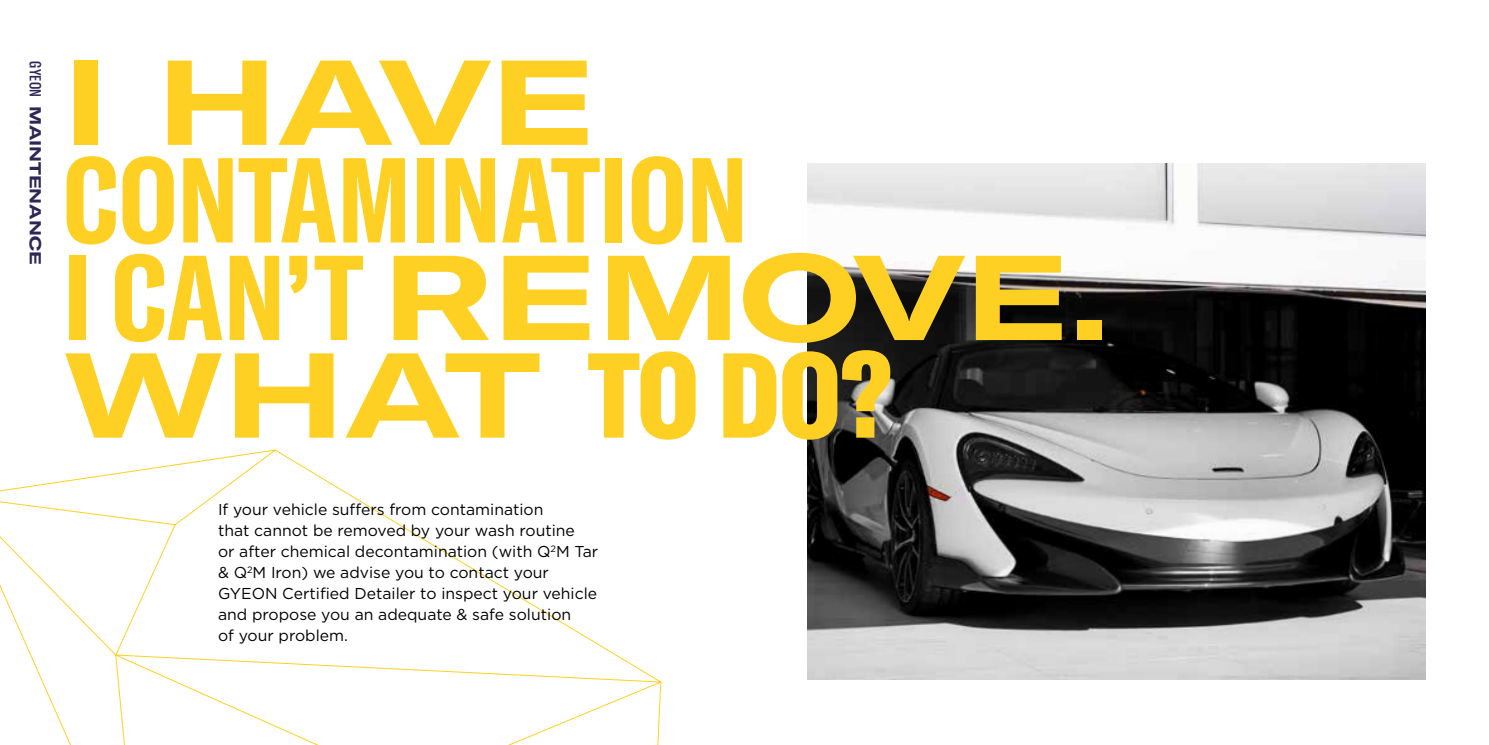
<style>
.page{position:relative;width:1489px;height:745px;background:#fff}
.page>*{position:absolute;margin:0;border:0;box-sizing:border-box;transform-origin:0 0}
.t1{font:700 extra-condensed 118.65px/97.5px "GT America";color:#ffd024}
.t2{font:700 expanded 118.65px "GT America";color:#ffd024}
.t3{font:15.75px/21px "Gotham";color:#000}
.t4{font:700 expanded 15.75px "GT America";letter-spacing:-.01em;color:#2e2656}
.s1{font-weight:500;font-stretch:extra-condensed}
.s2{font-stretch:expanded}
.s3{font-weight:900}
</style>
<div class="page">
<img style="left:807px;top:164px;width:618px;height:515px">
<svg style="left:0;top:449px;width:662px;height:295px"></svg>
<p class="t4" style="left:45px;top:61px;width:205px;rotate:90deg"><span class="s1">GYEON</span> MAINTENANCE</p>
<h1 class="t2" style="left:63px;top:29px;width:533px">I HAVE</h1>
<h1 class="t1" style="left:63px;top:151px;width:1048px">CONTAMINATION<br>I CAN’T <span class="s2">REMOVE.<br>WHAT</span> <span class="s3">TO DO?</span></h1>
<p class="t3" style="left:218px;top:498px;width:382px">If your vehicle suffers from contamination<br>that cannot be removed by your wash routine<br>or after chemical decontamination (with Q<sup>2</sup>M Tar &amp; Q<sup>2</sup>M Iron) we advise you to contact your GYEON Certified Detailer to inspect your vehicle and propose you an adequate &amp; safe solution<br>of your problem.</p>
</div>
